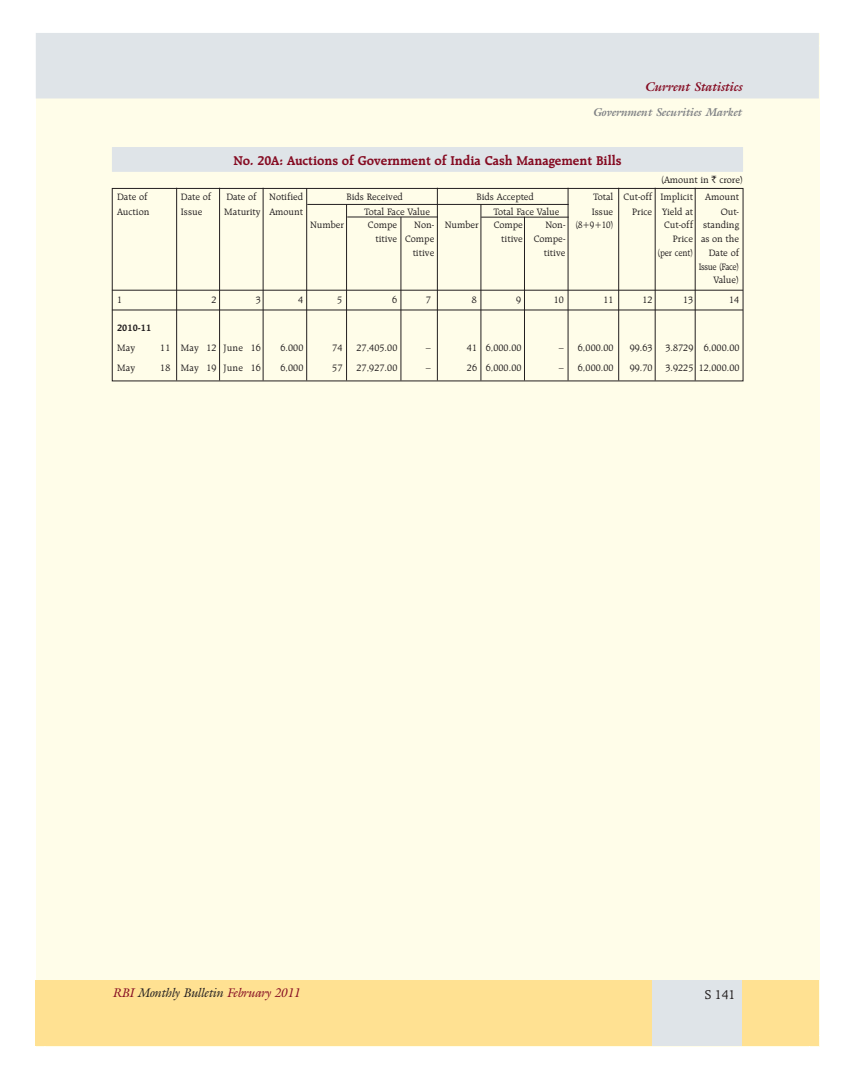
<style>
.page{position:relative;width:855px;height:1080px;background:#fff}
.page>*{position:absolute;margin:0;border:0;box-sizing:border-box;transform-origin:0 0}
.t1{font:13.75px "TT1609 O00";letter-spacing:-.005em;color:#850b22}
.t2{font:13.75px "TT1600 O00";color:#231f20}
.t3{font:12.5px "TT15 E6 O00";letter-spacing:-.005em;color:#850b22}
.t4{font:12.5px "TT15 EAO00";color:#850b22}
.t5{font:11.25px "TT1603 O00";letter-spacing:.005em;color:#808285}
.t6{font:10px "TT1624 O00";color:#231f20}
.t7{font:10px/13.8px "TT1624 O00";letter-spacing:-.035em;color:#231f20;text-align:right}
.t8{font:10px "TT1624 O00";color:#231f20;scale:.9 1}
.t9{font:10px "TT162 AO00";letter-spacing:.01em;color:#231f20}
.s1{font-family:"TT1625 O00"}
.s2{color:#231f20}
</style>
<div class="page">
<div style="left:36px;top:33px;width:783px;height:1013px;background:#fffde9"></div>
<svg style="left:819px;top:33px;width:1px;height:14px"></svg>
<svg style="left:35px;top:1035px;width:11px;height:12px"></svg>
<svg style="left:809px;top:1036px;width:11px;height:11px"></svg>
<div style="left:36px;top:980px;width:783px;height:65px;background:#ffe192"></div>
<div style="left:652px;top:980px;width:90px;height:65px;background:#dfe4e8"></div>
<div style="left:36px;top:34px;width:782px;height:64px;background:#dfe4e8"></div>
<div style="left:36px;top:33px;width:783px;height:65px;border:1px solid #dfe4e8"></div>
<div style="left:113px;top:148px;width:629px;height:23px;background:#dfe4e8"></div>
<div style="left:112px;top:147px;width:631px;height:25px;border:1px solid #dfe4e8"></div>
<hr style="left:112px;top:290px;width:631px;height:1px;background:#231f20">
<hr style="left:112px;top:310px;width:631px;height:1px;background:#231f20">
<hr style="left:307px;top:204px;width:262px;height:1px;background:#231f20">
<hr style="left:347px;top:217px;width:91px;height:1px;background:#231f20">
<hr style="left:481px;top:217px;width:88px;height:1px;background:#231f20">
<div style="left:112px;top:188px;width:631px;height:193px;border:1px solid #231f20"></div>
<hr style="left:695px;top:188px;width:1px;height:193px;background:#231f20">
<hr style="left:655px;top:188px;width:1px;height:193px;background:#231f20">
<hr style="left:618px;top:188px;width:1px;height:193px;background:#231f20">
<hr style="left:568px;top:188px;width:1px;height:193px;background:#231f20">
<hr style="left:524px;top:217px;width:1px;height:164px;background:#231f20">
<hr style="left:481px;top:204px;width:1px;height:177px;background:#231f20">
<hr style="left:437px;top:188px;width:1px;height:193px;background:#231f20">
<hr style="left:401px;top:217px;width:1px;height:164px;background:#231f20">
<hr style="left:346px;top:204px;width:1px;height:177px;background:#231f20">
<hr style="left:306px;top:188px;width:1px;height:193px;background:#231f20">
<hr style="left:263px;top:188px;width:1px;height:193px;background:#231f20">
<hr style="left:219px;top:188px;width:1px;height:193px;background:#231f20">
<hr style="left:176px;top:188px;width:1px;height:193px;background:#231f20">
<p class="t4" style="left:646px;top:81px;width:99px">Current Statistics</p>
<p class="t5" style="left:594px;top:108px;width:150px">Government Securities Market</p>
<h1 class="t1" style="left:233px;top:154px;width:390px">No. 20A: Auctions of Government of India Cash Management Bills</h1>
<p class="t6" style="left:661px;top:175px;width:83px">(Amount in <span class="s1">`</span> crore)</p>
<p class="t6" style="left:117px;top:192px;width:32px">Date of</p>
<p class="t6" style="left:181px;top:192px;width:32px">Date of</p>
<p class="t6" style="left:226px;top:192px;width:32px">Date of</p>
<p class="t6" style="left:269px;top:192px;width:35px">Notified</p>
<p class="t6" style="left:347px;top:192px;width:58px">Bids Received</p>
<p class="t6" style="left:477px;top:192px;width:59px">Bids Accepted</p>
<p class="t6" style="left:593px;top:192px;width:148px">Total Cut-off Implicit Amount</p>
<p class="t6" style="left:117px;top:207px;width:34px">Auction</p>
<p class="t6" style="left:181px;top:207px;width:23px">Issue</p>
<p class="t6" style="left:224px;top:207px;width:80px">Maturity Amount</p>
<p class="t6" style="left:364px;top:207px;width:67px">Total Face Value</p>
<p class="t6" style="left:494px;top:207px;width:67px">Total Face Value</p>
<p class="t6" style="left:592px;top:207px;width:23px">Issue</p>
<p class="t6" style="left:632px;top:207px;width:63px">Price Yield at</p>
<p class="t6" style="left:721px;top:207px;width:20px">Out-</p>
<p class="t6" style="left:310px;top:221px;width:36px">Number</p>
<p class="t6" style="left:368px;top:221px;width:31px">Compe</p>
<p class="t6" style="left:414px;top:221px;width:66px">Non- Number</p>
<p class="t6" style="left:494px;top:221px;width:31px">Compe</p>
<p class="t6" style="left:545px;top:221px;width:69px">Non- (8+9+10)</p>
<p class="t6" style="left:664px;top:221px;width:77px">Cut-off standing</p>
<p class="t6" style="left:375px;top:235px;width:60px">titive Compe</p>
<p class="t6" style="left:501px;top:235px;width:66px">titive Compe-</p>
<p class="t6" style="left:673px;top:235px;width:68px">Price as on the</p>
<p class="t6" style="left:413px;top:248px;width:23px">titive</p>
<p class="t6" style="left:544px;top:248px;width:23px">titive</p>
<p class="t8" style="left:658px;top:248px;width:41px">(per cent)</p>
<p class="t7" style="left:699px;top:246px;width:42px">Date of<br>Issue (Face)<br>Value)</p>
<p class="t6" style="left:117px;top:296px;width:6px">1</p>
<p class="t6" style="left:211px;top:296px;width:6px">2</p>
<p class="t6" style="left:256px;top:296px;width:6px">3</p>
<p class="t6" style="left:298px;top:296px;width:6px">4</p>
<p class="t6" style="left:337px;top:296px;width:6px">5</p>
<p class="t6" style="left:392px;top:296px;width:6px">6</p>
<p class="t6" style="left:426px;top:296px;width:6px">7</p>
<p class="t6" style="left:472px;top:296px;width:6px">8</p>
<p class="t6" style="left:516px;top:296px;width:6px">9</p>
<p class="t6" style="left:554px;top:296px;width:12px">10</p>
<p class="t6" style="left:603px;top:296px;width:12px">11</p>
<p class="t6" style="left:642px;top:296px;width:12px">12</p>
<p class="t6" style="left:683px;top:296px;width:12px">13</p>
<p class="t6" style="left:729px;top:296px;width:12px">14</p>
<p class="t9" style="left:117px;top:323px;width:35px">2010-11</p>
<p class="t6" style="left:117px;top:343px;width:20px">May</p>
<p class="t6" style="left:160px;top:343px;width:102px">11 May 12 June 16</p>
<p class="t6" style="left:280px;top:343px;width:24px">6.000</p>
<p class="t6" style="left:332px;top:343px;width:12px">74</p>
<p class="t6" style="left:356px;top:343px;width:42px">27,405.00</p>
<p class="t6" style="left:426px;top:343px;width:6px">–</p>
<p class="t6" style="left:467px;top:343px;width:56px">41 6,000.00</p>
<p class="t6" style="left:559px;top:343px;width:56px">– 6,000.00</p>
<p class="t6" style="left:630px;top:343px;width:24px">99.63</p>
<p class="t6" style="left:665px;top:343px;width:76px">3.8729 6,000.00</p>
<p class="t6" style="left:117px;top:363px;width:20px">May</p>
<p class="t6" style="left:160px;top:363px;width:102px">18 May 19 June 16</p>
<p class="t6" style="left:280px;top:363px;width:24px">6,000</p>
<p class="t6" style="left:332px;top:363px;width:12px">57</p>
<p class="t6" style="left:356px;top:363px;width:42px">27,927.00</p>
<p class="t6" style="left:426px;top:363px;width:6px">–</p>
<p class="t6" style="left:467px;top:363px;width:56px">26 6,000.00</p>
<p class="t6" style="left:559px;top:363px;width:56px">– 6,000.00</p>
<p class="t6" style="left:630px;top:363px;width:24px">99.70</p>
<p class="t6" style="left:665px;top:363px;width:76px">3.9225 12,000.00</p>
<p class="t3" style="left:114px;top:988px;width:189px">RBI <span class="s2">Monthly Bulletin</span> February 2011</p>
<h1 class="t2" style="left:705px;top:988px;width:32px">S 141</h1>
</div>
